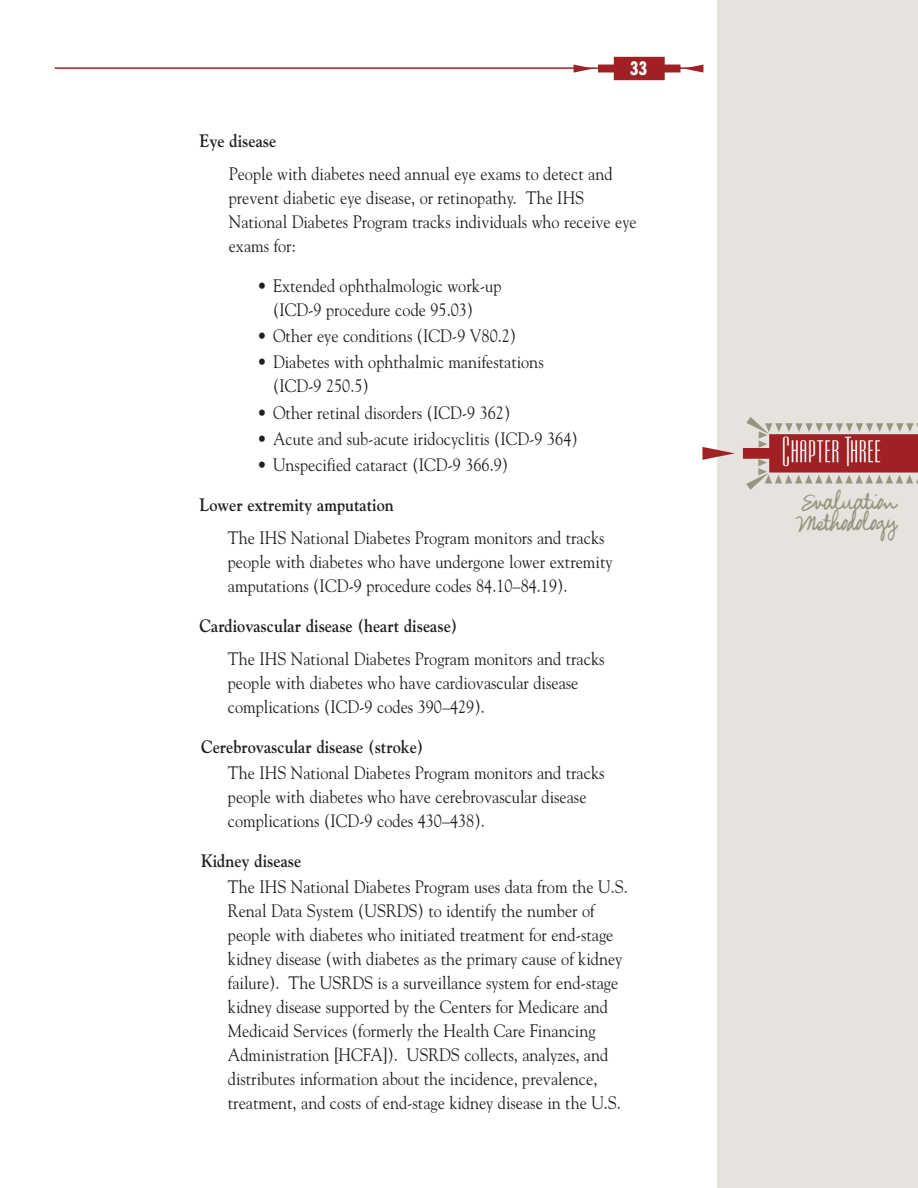
<style>
.page{position:relative;width:918px;height:1188px;background:#fff}
.page>*{position:absolute;margin:0;border:0;box-sizing:border-box;transform-origin:0 0}
.t1{font:34.5px "Ultra Condensed Sans Serif";color:#fff}
.t2{font:27px/21.6px "Mariette";color:#979481}
.t3{font:18px/24px "Goudy";color:#231f20;scale:.9 1}
.t4{font:700 18px "Goudy";color:#231f20;scale:.9 1}
.t5{font:700 condensed 18px "Futura";color:#fff}
</style>
<div class="page">
<hr style="left:55px;top:67px;width:648px;height:2px;background:#9f2124">
<div style="left:717px;top:0;width:201px;height:1188px;background:#e6e3de"></div>
<svg style="left:702px;top:447px;width:33px;height:13px"></svg>
<svg style="left:743px;top:417px;width:175px;height:73px"></svg>
<img style="left:573px;top:56px;width:131px;height:25px">
<p class="t5" style="left:630px;top:60px;width:19px">33</p>
<p class="t4" style="left:199px;top:134px;width:87px">Eye disease</p>
<p class="t3" style="left:229px;top:163px;width:455px">People with diabetes need annual eye exams to detect and prevent diabetic eye disease, or retinopathy. The IHS National Diabetes Program tracks individuals who receive eye exams for:</p>
<p class="t3" style="left:273px;top:275px;width:255px;text-indent:-16px">• Extended ophthalmologic work-up (ICD-9 procedure code 95.03)</p>
<p class="t3" style="left:257px;top:325px;width:289px">• Other eye conditions (ICD-9 V80.2)</p>
<p class="t3" style="left:273px;top:352px;width:302px;text-indent:-16px">• Diabetes with ophthalmic manifestations (ICD-9 250.5)</p>
<p class="t3" style="left:257px;top:402px;width:283px">• Other retinal disorders (ICD-9 362)</p>
<p class="t3" style="left:257px;top:428px;width:358px">• Acute and sub-acute iridocyclitis (ICD-9 364)</p>
<p class="t3" style="left:257px;top:454px;width:280px">• Unspecified cataract (ICD-9 366.9)</p>
<p class="t4" style="left:199px;top:498px;width:217px">Lower extremity amputation</p>
<p class="t3" style="left:228px;top:527px;width:429px">The IHS National Diabetes Program monitors and tracks people with diabetes who have undergone lower extremity amputations (ICD-9 procedure codes 84.10–84.19).</p>
<p class="t4" style="left:199px;top:619px;width:288px">Cardiovascular disease (heart disease)</p>
<p class="t3" style="left:228px;top:648px;width:420px">The IHS National Diabetes Program monitors and tracks people with diabetes who have cardiovascular disease complications (ICD-9 codes 390–429).</p>
<p class="t4" style="left:201px;top:740px;width:248px">Cerebrovascular disease (stroke)</p>
<p class="t3" style="left:228px;top:762px;width:420px">The IHS National Diabetes Program monitors and tracks people with diabetes who have cerebrovascular disease complications (ICD-9 codes 430–438).</p>
<p class="t4" style="left:201px;top:854px;width:113px">Kidney disease</p>
<p class="t3" style="left:228px;top:876px;width:446px">The IHS National Diabetes Program uses data from the U.S.<br>Renal Data System (USRDS) to identify the number of people with diabetes who initiated treatment for end-stage kidney disease (with diabetes as the primary cause of kidney failure). The USRDS is a surveillance system for end-stage kidney disease supported by the Centers for Medicare and Medicaid Services (formerly the Health Care Financing Administration [HCFA]). USRDS collects, analyzes, and distributes information about the incidence, prevalence, treatment, and costs of end-stage kidney disease in the U.S.</p>
<h1 class="t1" style="left:782px;top:441px;width:101px">Chapter Three</h1>
<h2 class="t2" style="left:797px;top:493px;width:101px">Evaluation<br>Methodology</h2>
</div>
